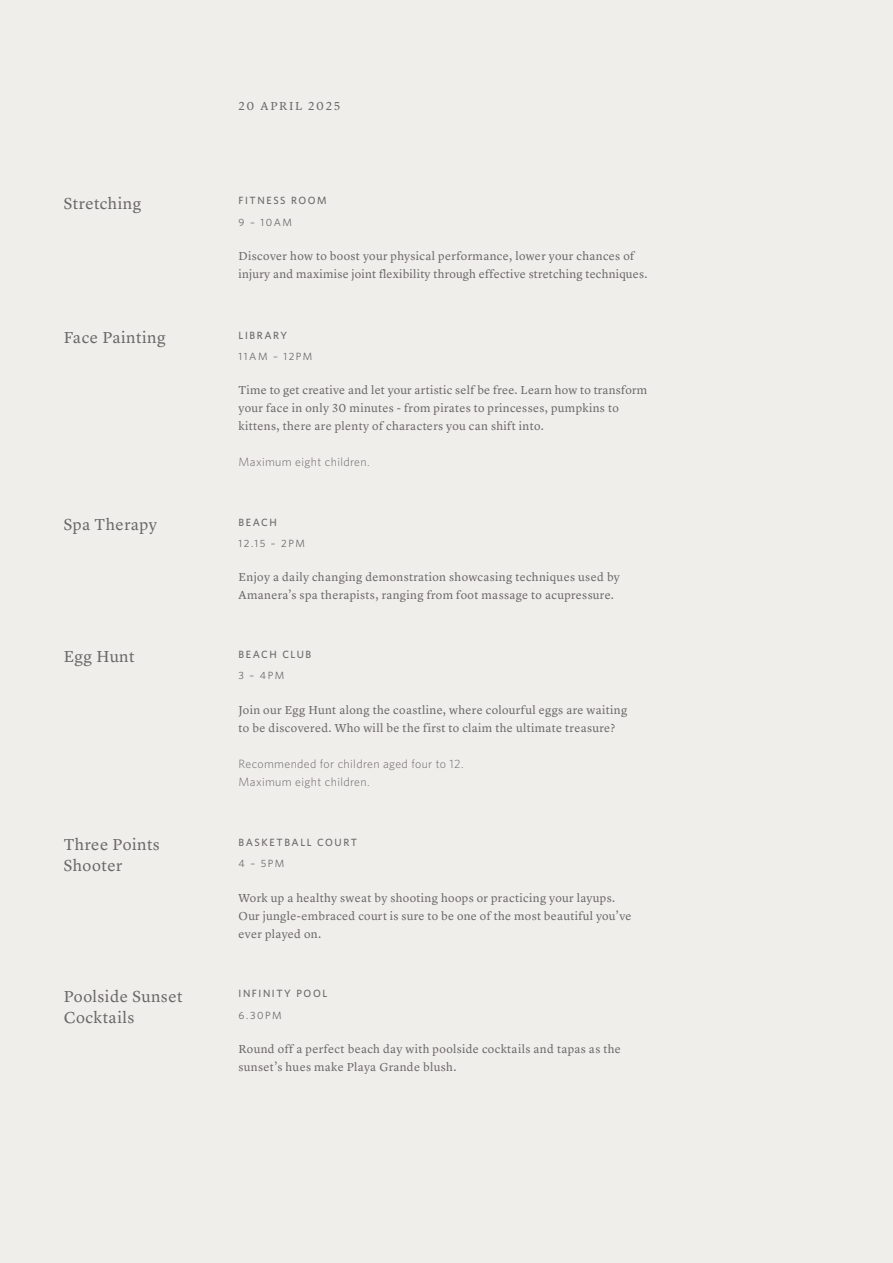
<style>
.page{position:relative;width:893px;height:1263px;background:#f0eeeb}
.page>*{position:absolute;margin:0;border:0;box-sizing:border-box;transform-origin:0 0}
.t1{font:16.5px "Lyon Text Aman Regular";letter-spacing:.03em;color:#6a6768}
.Body_Copy{font:12px/18px "Lyon Text Aman Regular";letter-spacing:.03em;color:#6a6768}
.Body_Copy-2{font:300 12px/18px "Whitney";letter-spacing:.03em;color:#6a6768}
.Subheader{font:12px "Lyon Text Aman Regular";letter-spacing:.15em;color:#6a6768}
.Event_details{font:500 10.5px "Whitney";letter-spacing:.15em;color:#6a6768}
.Event_details-2{font:10.5px "Whitney";letter-spacing:.15em;color:#6a6768}
</style>
<div class="page">
<p class="Subheader" style="left:239px;top:97px;width:103px">20 APRIL 2025</p>
<p class="t1" style="left:64px;top:190px;width:79px">Stretching</p>
<p class="Event_details" style="left:239px;top:194px;width:90px">FITNESS ROOM</p>
<p class="Event_details-2" style="left:239px;top:215px;width:55px">9 – 10AM</p>
<p class="Body_Copy" style="left:239px;top:246px;width:410px">Discover how to boost your physical performance, lower your chances of injury and maximise joint flexibility through effective stretching techniques.</p>
<p class="t1" style="left:64px;top:325px;width:103px">Face Painting</p>
<p class="Event_details" style="left:239px;top:328px;width:50px">LIBRARY</p>
<p class="Event_details-2" style="left:239px;top:349px;width:75px">11AM – 12PM</p>
<p class="Body_Copy" style="left:239px;top:380px;width:410px">Time to get creative and let your artistic self be free. Learn how to transform your face in only 30 minutes - from pirates to princesses, pumpkins to kittens, there are plenty of characters you can shift into.</p>
<p class="Body_Copy-2" style="left:239px;top:453px;width:133px">Maximum eight children.</p>
<p class="t1" style="left:64px;top:512px;width:95px">Spa Therapy</p>
<p class="Event_details" style="left:239px;top:515px;width:40px">BEACH</p>
<p class="Body_Copy" style="left:239px;top:567px;width:383px">Enjoy a daily changing demonstration showcasing techniques used by<br>Amanera’s spa therapists, ranging from foot massage to acupressure.</p>
<p class="Event_details-2" style="left:239px;top:536px;width:68px">12.15 – 2PM</p>
<p class="t1" style="left:64px;top:644px;width:72px">Egg Hunt</p>
<p class="Event_details" style="left:239px;top:648px;width:74px">BEACH CLUB</p>
<p class="Event_details-2" style="left:239px;top:669px;width:47px">3 – 4PM</p>
<p class="Body_Copy" style="left:239px;top:700px;width:390px">Join our Egg Hunt along the coastline, where colourful eggs are waiting to be discovered. Who will be the first to claim the ultimate treasure?</p>
<p class="Body_Copy-2" style="left:239px;top:754px;width:226px">Recommended for children aged four to 12.<br>Maximum eight children.</p>
<p class="t1" style="left:64px;top:832px;width:98px">Three Points</p>
<p class="Event_details" style="left:239px;top:835px;width:120px">BASKETBALL COURT</p>
<p class="t1" style="left:64px;top:853px;width:60px">Shooter</p>
<p class="Event_details-2" style="left:239px;top:856px;width:47px">4 – 5PM</p>
<p class="Body_Copy" style="left:239px;top:888px;width:394px">Work up a healthy sweat by shooting hoops or practicing your layups.<br>Our jungle-embraced court is sure to be one of the most beautiful you’ve ever played on.</p>
<p class="t1" style="left:64px;top:983px;width:120px">Poolside Sunset</p>
<p class="Event_details" style="left:239px;top:987px;width:90px">INFINITY POOL</p>
<p class="t1" style="left:64px;top:1004px;width:72px">Cocktails</p>
<p class="Event_details-2" style="left:239px;top:1008px;width:45px">6.30PM</p>
<p class="Body_Copy" style="left:239px;top:1039px;width:384px">Round off a perfect beach day with poolside cocktails and tapas as the sunset’s hues make Playa Grande blush.</p>
</div>
